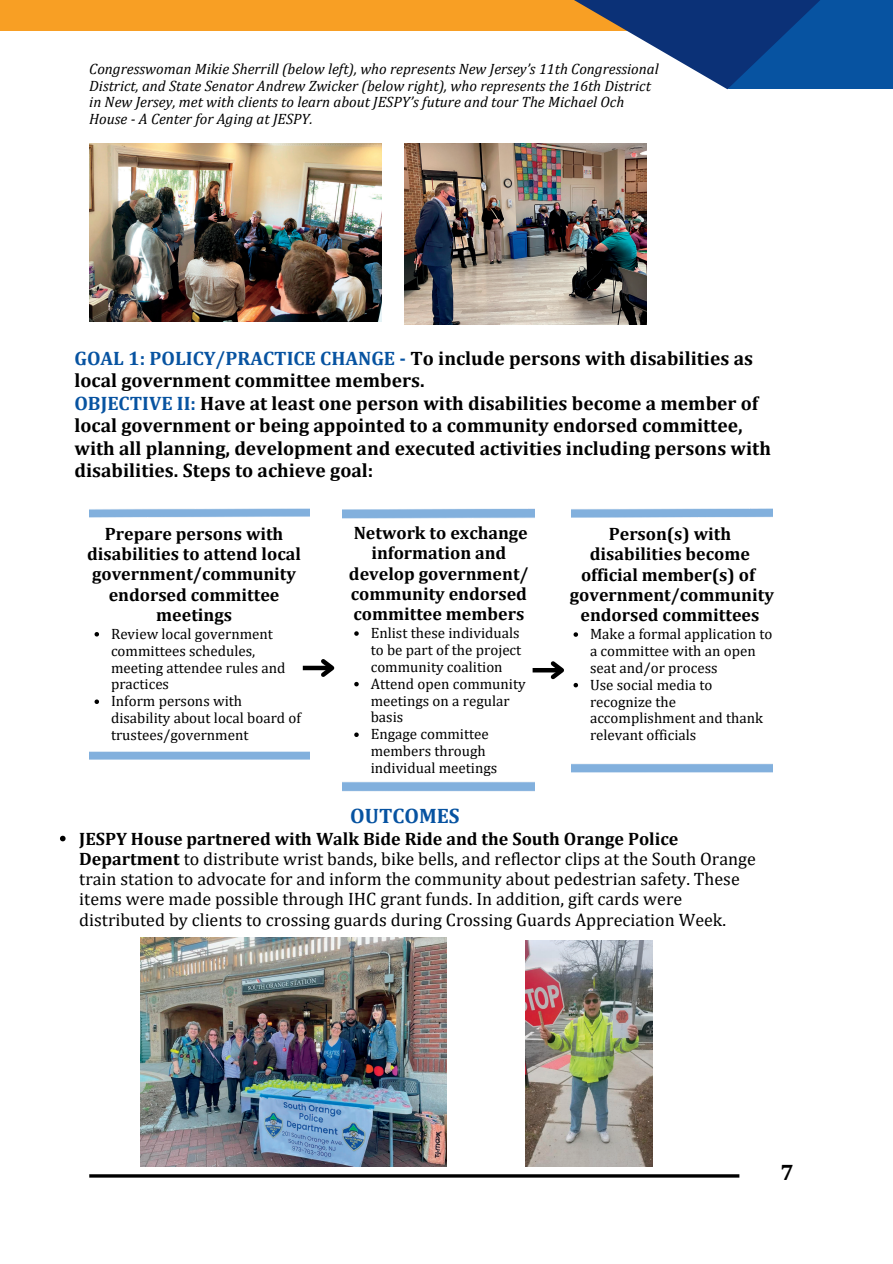
<style>
.page{position:relative;width:893px;height:1264px;background:#fff}
.page>*{position:absolute;margin:0;border:0;box-sizing:border-box;transform-origin:0 0}
.t1{font:700 22.5px "Cambria";color:#000}
.t2{font:700 21px "Cambria";color:#0753a1}
.t3{font:700 19.5px/22.5px "Cambria";color:#000}
.t4{font:18px/20.2px "Cambria";color:#000}
.t5{font:700 18px/20.2px "Cambria";color:#000;text-align:center}
.t6{font:15px/16.8px "Cambria";color:#000}
.t7{font:italic 15px/16.8px "Cambria";color:#000}
.s1{color:#0753a1}
.s2{font-weight:700}
</style>
<div class="page">
<hr style="left:89px;top:1174px;width:650px;height:3px;background:#000">
<div style="left:0;top:0;width:699px;height:31px;background:#f89f24"></div>
<svg style="left:574px;top:0;width:153px;height:89px"></svg>
<svg style="left:727px;top:0;width:165px;height:89px;background:#084994"></svg>
<img style="left:89px;top:508px;width:221px;height:252px">
<img style="left:342px;top:508px;width:192px;height:284px">
<img style="left:571px;top:508px;width:201px;height:265px">
<img style="left:89px;top:144px;width:292px;height:177px">
<img style="left:405px;top:144px;width:241px;height:181px">
<img style="left:140px;top:937px;width:306px;height:229px">
<img style="left:526px;top:940px;width:127px;height:226px">
<svg style="left:60px;top:835px;width:6px;height:6px"></svg>
<hr style="left:532px;top:668px;width:30px;height:4px;background:#000">
<svg style="left:546px;top:657px;width:32px;height:30px"></svg>
<div style="left:303px;top:665px;width:29px;height:5px;background:#000"></div>
<svg style="left:317px;top:659px;width:18px;height:18px"></svg>
<p class="t7" style="left:89px;top:60px;width:571px">Congresswoman Mikie Sherrill (below left), who represents New Jersey’s 11th Congressional District, and State Senator Andrew Zwicker (below right), who represents the 16th District in New Jersey, met with clients to learn about JESPY’s future and tour The Michael Och House - A Center for Aging at JESPY.</p>
<p class="t3" style="left:74px;top:346px;width:680px"><span class="s1">GOAL 1: POLICY/PRACTICE CHANGE -</span> To include persons with disabilities as local government committee members.</p>
<p class="t3" style="left:74px;top:391px;width:698px"><span class="s1">OBJECTIVE II:</span> Have at least one person with disabilities become a member of local government or being appointed to a community endorsed committee, with all planning, development and executed activities including persons with disabilities. Steps to achieve goal:</p>
<p class="t5" style="left:87px;top:523px;width:215px">Prepare persons with disabilities to attend local government/community endorsed committee meetings</p>
<p class="t6" style="left:111px;top:625px;width:176px">Review local government committees schedules, meeting attendee rules and practices</p>
<p class="t6" style="left:111px;top:692px;width:191px">Inform persons with disability about local board of trustees/government</p>
<p class="t5" style="left:349px;top:522px;width:181px">Network to exchange information and develop government/ community endorsed committee members</p>
<p class="t6" style="left:371px;top:624px;width:152px;text-align:justify">Enlist these individuals to be part of the project community coalition</p>
<p class="t6" style="left:371px;top:674px;width:156px">Attend open community meetings on a regular basis</p>
<p class="t6" style="left:371px;top:725px;width:128px">Engage committee members through individual meetings</p>
<p class="t2" style="left:350px;top:803px;width:111px">OUTCOMES</p>
<p class="t5" style="left:570px;top:523px;width:205px">Person(s) with disabilities become official member(s) of government/community endorsed committees</p>
<p class="t6" style="left:590px;top:625px;width:184px">Make a formal application to a committee with an open seat and/or process</p>
<p class="t6" style="left:590px;top:675px;width:174px">Use social media to recognize the accomplishment and thank relevant officials</p>
<p class="t4" style="left:79px;top:828px;width:678px"><span class="s2">JESPY House partnered with Walk Bide Ride and the South Orange Police Department</span> to distribute wrist bands, bike bells, and reflector clips at the South Orange train station to advocate for and inform the community about pedestrian safety. These items were made possible through IHC grant funds. In addition, gift cards were distributed by clients to crossing guards during Crossing Guards Appreciation Week.</p>
<p class="t1" style="left:780px;top:1158px;width:15px">7</p>
</div>
